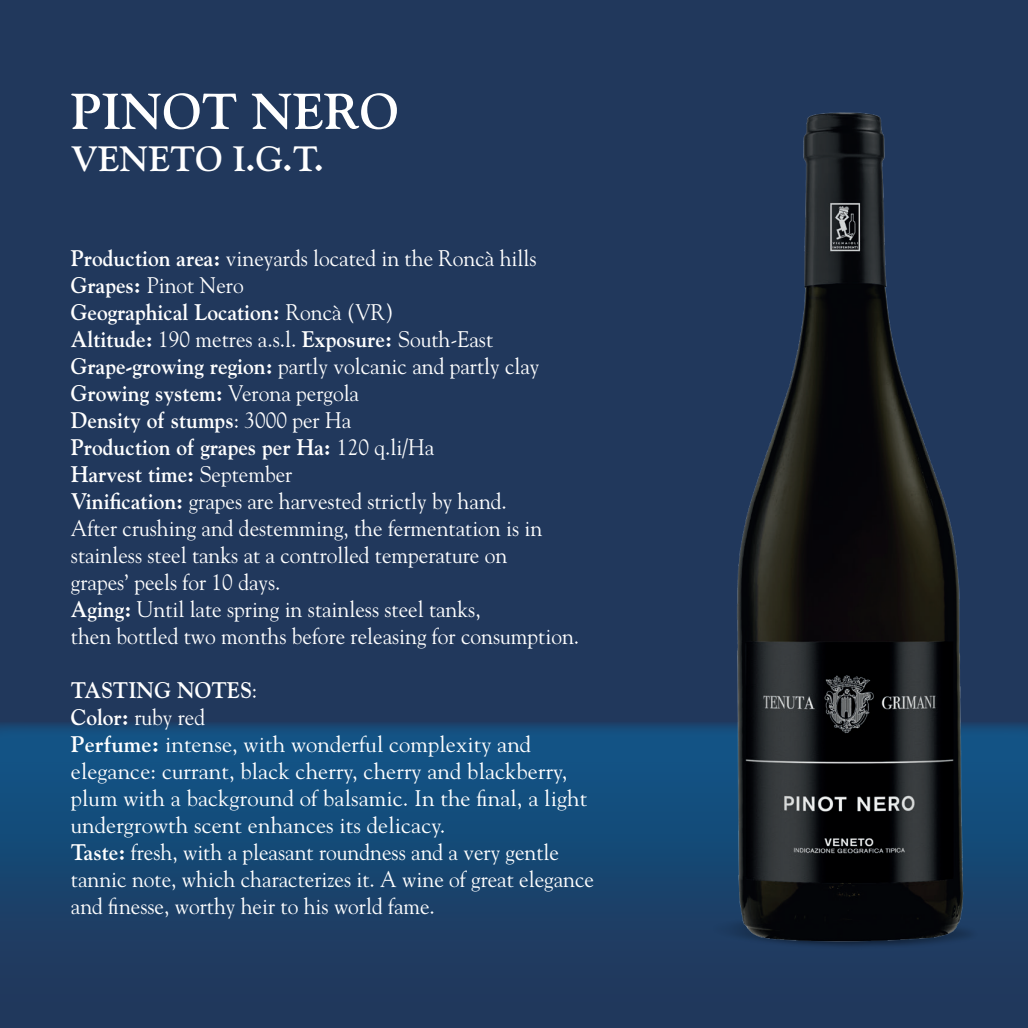
<style>
.page{position:relative;width:1028px;height:1028px;background:#21385c}
.page>*{position:absolute;margin:0;border:0;box-sizing:border-box;transform-origin:0 0}
.t1{font:700 50px "Goudy Std";color:#fff}
.t2{font:700 35px "Goudy Std";color:#fff}
.t3{font:22.5px/27px "Goudy Std";color:#fff;scale:.95 1}
.s1{font-weight:700}
</style>
<div class="page">
<div style="left:0;top:721px;width:1028px;height:307px;background:linear-gradient(to bottom,#105588,#223558)"></div>
<img style="left:692px;top:900px;width:336px;height:61px">
<img style="left:706px;top:112px;width:287px;height:846px">
<h1 class="t1" style="left:71px;top:82px;width:329px">PINOT NERO</h1>
<h2 class="t2" style="left:71px;top:138px;width:254px">VENETO I.G.T.</h2>
<p class="t3" style="left:71px;top:244px;width:536px"><span class="s1">Production area:</span> vineyards located in the Roncà hills <span class="s1">Grapes:</span> Pinot Nero<br><span class="s1">Geographical Location:</span> Roncà (VR)<br><span class="s1">Altitude:</span> 190 metres a.s.l. <span class="s1">Exposure:</span> South-East <span class="s1">Grape-growing region:</span> partly volcanic and partly clay <span class="s1">Growing system:</span> Verona pergola<br><span class="s1">Density of stumps</span>: 3000 per Ha<br><span class="s1">Production of grapes per Ha:</span> 120 q.li/Ha<br><span class="s1">Harvest time:</span> September<br><span class="s1">Vinification:</span> grapes are harvested strictly by hand.<br>After crushing and destemming, the fermentation is in stainless steel tanks at a controlled temperature on<br>grapes’ peels for 10 days.<br><span class="s1">Aging:</span> Until late spring in stainless steel tanks,<br>then bottled two months before releasing for consumption.</p>
<p class="t3" style="left:71px;top:676px;width:552px"><span class="s1">TASTING NOTES</span>:<br><span class="s1">Color:</span> ruby red<br><span class="s1">Perfume:</span> intense, with wonderful complexity and elegance: currant, black cherry, cherry and blackberry, plum with a background of balsamic. In the final, a light undergrowth scent enhances its delicacy.<br><span class="s1">Taste:</span> fresh, with a pleasant roundness and a very gentle tannic note, which characterizes it. A wine of great elegance and finesse, worthy heir to his world fame.</p>
</div>
